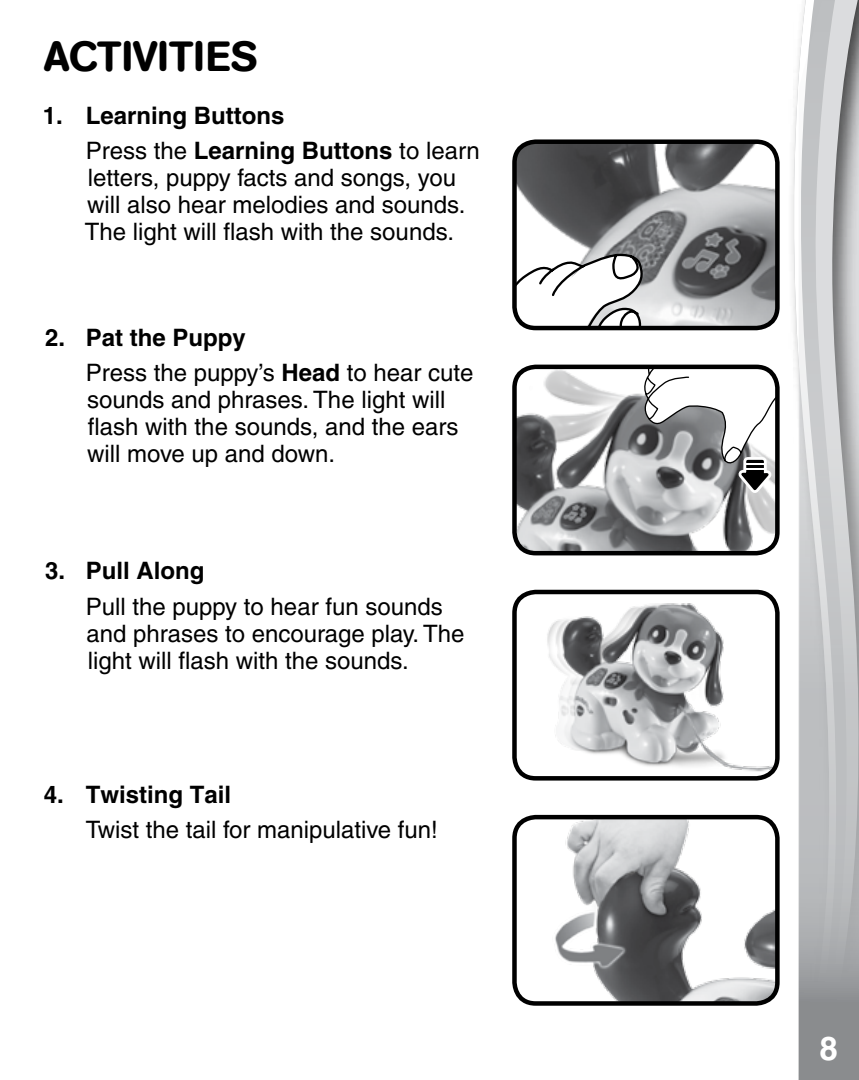
<style>
.page{position:relative;width:859px;height:1080px;background:#fff}
.page>*{position:absolute;margin:0;border:0;box-sizing:border-box;transform-origin:0 0}
.t1{font:500 42px "AG Book Rounded";color:#000}
.t2{font:700 33px "Helvetica";color:#fff}
.t3{font:500 24px/27px "Helvetica";color:#000}
.t4{font:700 24px/35.4px "Helvetica";color:#000}
.s1{font-weight:500}
.s2{font-weight:700}
</style>
<div class="page">
<img style="left:515px;top:368px;width:260px;height:184px">
<svg style="left:640px;top:368px;width:135px;height:134px"></svg>
<div style="left:512px;top:365px;width:268px;height:190px;border:4px solid #000;border-radius:21px"></div>
<img style="left:547px;top:595px;width:228px;height:181px">
<div style="left:512px;top:590px;width:268px;height:191px;border:4px solid #000;border-radius:21px"></div>
<img style="left:555px;top:820px;width:220px;height:181px">
<div style="left:512px;top:815px;width:268px;height:191px;border:4px solid #000;border-radius:21px"></div>
<img style="left:517px;top:144px;width:258px;height:181px">
<svg style="left:517px;top:252px;width:128px;height:75px"></svg>
<div style="left:512px;top:139px;width:268px;height:191px;border:4px solid #000;border-radius:21px"></div>
<svg style="left:793px;top:55px;width:6px;height:1025px"></svg>
<svg style="left:799px;top:0;width:60px;height:1080px;background:#bdbec0"></svg>
<div style="left:774px;top:1038px;width:24px;height:42px;background:#fff"></div>
<h1 class="t1" style="left:44px;top:32px;width:215px">ACTIVITIES</h1>
<p class="t4" style="left:86px;top:97px;width:396px;text-indent:-43px">1. Learning Buttons<br><span class="s1">Press the</span> Learning Buttons <span class="s1">to learn</span></p>
<p class="t3" style="left:85px;top:164px;width:382px">letters, puppy facts and songs, you will also hear melodies and sounds.<br>The light will flash with the sounds.</p>
<p class="t3" style="left:86px;top:320px;width:389px;line-height:35.4px;text-indent:-41px"><span class="s2">2. Pat the Puppy<br></span>Press the puppy’s <span class="s2">Head</span> to hear cute</p>
<p class="t3" style="left:87px;top:386px;width:373px">sounds and phrases. The light will flash with the sounds, and the ears will move up and down.</p>
<p class="t4" style="left:45px;top:553px;width:161px">3. Pull Along</p>
<p class="t3" style="left:86px;top:593px;width:380px">Pull the puppy to hear fun sounds and phrases to encourage play. The light will flash with the sounds.</p>
<p class="t4" style="left:44px;top:776px;width:189px">4. Twisting Tail</p>
<p class="t3" style="left:86px;top:816px;width:353px">Twist the tail for manipulative fun!</p>
<h2 class="t2" style="left:820px;top:1025px;width:25px">8 <sup>8</sup>8</h2>
</div>
